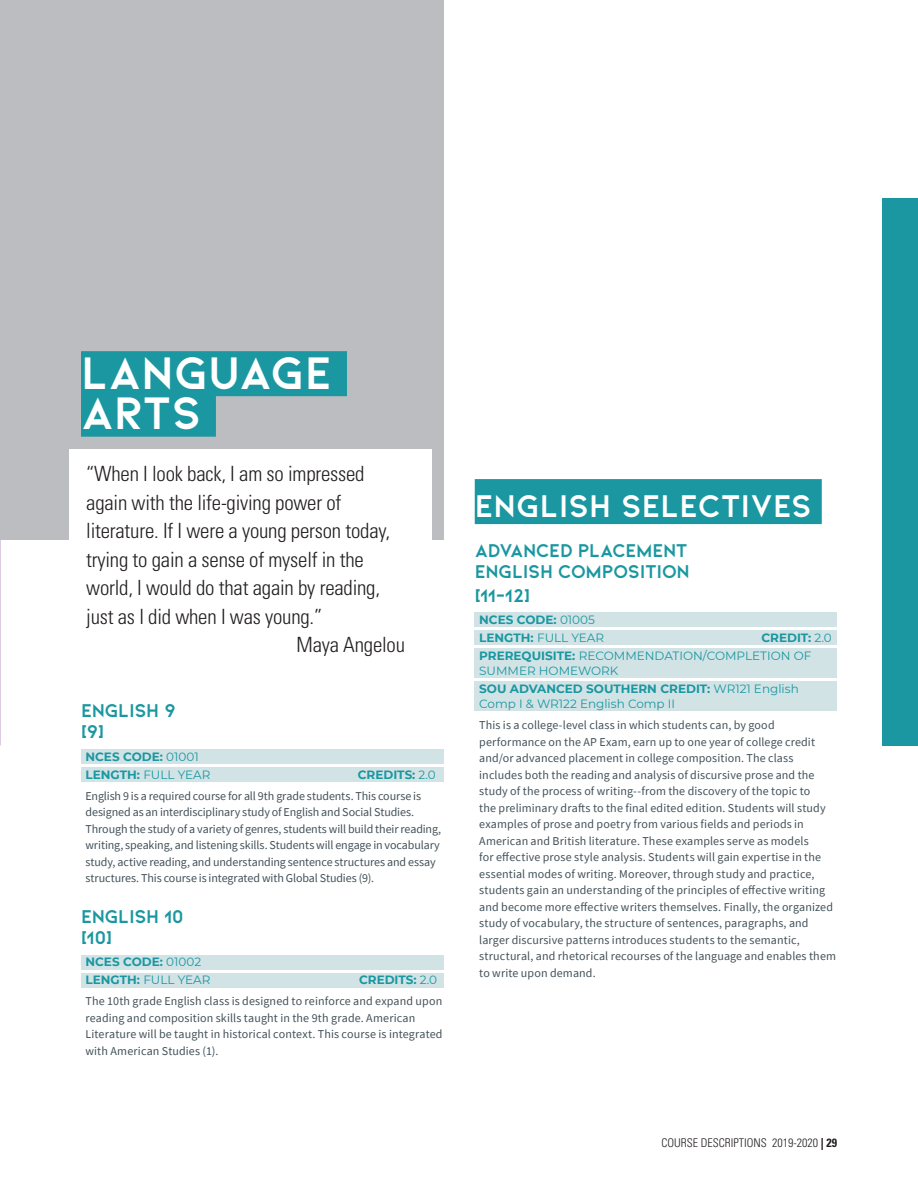
<style>
.page{position:relative;width:918px;height:1188px;background:#fff}
.page>*{position:absolute;margin:0;border:0;box-sizing:border-box;transform-origin:0 0}
.t1{font:700 48px/40.5px "Kiona";color:#fff}
.t2{font:700 33px "Kiona";color:#fff}
.t3{font:300 condensed 21px "Univers LT Std";letter-spacing:-.01em;color:#231f20}
.t4{font:700 19.5px/21px "Kiona";letter-spacing:-.02em;color:#1a97a0}
.t5{font:12px/16.5px "Source Sans Pro";letter-spacing:.01em;color:#425159}
.t6{font:12px/16.5px "Source Sans Pro";letter-spacing:-.01em;color:#425159}
.t7{font:12px/18px "Montserrat";color:#1a97a0}
.t8{font:700 12px/18px "Montserrat";color:#1a97a0}
.t9{font:300 condensed 12px "Univers LT Std";color:#231f20}
.s1{font-weight:400}
.s2{font-weight:700}
</style>
<div class="page">
<div style="left:882px;top:198px;width:36px;height:547px;background:#1a97a0"></div>
<div style="left:0;top:0;width:443px;height:540px;background:#bcbdc0"></div>
<div style="left:81px;top:351px;width:266px;height:45px;background:#1a97a0"></div>
<div style="left:81px;top:392px;width:135px;height:45px;background:#1a97a0"></div>
<div style="left:70px;top:449px;width:362px;height:220px;background:#fff"></div>
<div style="left:81px;top:749px;width:362px;height:15px;background:#d2e3e6"></div>
<div style="left:81px;top:767px;width:362px;height:15px;background:#d2e3e6"></div>
<div style="left:81px;top:955px;width:362px;height:14px;background:#d2e3e6"></div>
<div style="left:81px;top:973px;width:362px;height:14px;background:#d2e3e6"></div>
<div style="left:475px;top:479px;width:347px;height:45px;background:#1a97a0"></div>
<div style="left:475px;top:612px;width:362px;height:15px;background:#d2e3e6"></div>
<div style="left:475px;top:630px;width:362px;height:15px;background:#d2e3e6"></div>
<div style="left:475px;top:648px;width:362px;height:30px;background:#d2e3e6"></div>
<div style="left:475px;top:681px;width:362px;height:30px;background:#d2e3e6"></div>
<h1 class="t1" style="left:81px;top:351px;width:253px">LANGUAGE<br>ARTS</h1>
<h3 class="t3" style="left:86px;top:461px;width:280px">“When I look back, I am so impressed</h3>
<h3 class="t3" style="left:86px;top:490px;width:257px">again with the life-giving power of</h3>
<h3 class="t3" style="left:86px;top:518px;width:305px">literature. If I were a young person today,</h3>
<h3 class="t3" style="left:86px;top:547px;width:279px">trying to gain a sense of myself in the</h3>
<h3 class="t3" style="left:86px;top:575px;width:295px">world, I would do that again by reading,</h3>
<h3 class="t3" style="left:86px;top:604px;width:238px">just as I did when I was young.”</h3>
<h3 class="t3" style="left:297px;top:632px;width:110px">Maya Angelou</h3>
<h3 class="t4" style="left:81px;top:700px;width:96px">ENGLISH 9 [9]</h3>
<p class="t8" style="left:86px;top:747px;width:127px">NCES CODE: <span class="s1">01001<br></span>LENGTH: <span class="s1">FULL YEAR</span></p>
<p class="t8" style="left:358px;top:765px;width:80px">CREDITS: <span class="s1">2.0</span></p>
<p class="t6" style="left:86px;top:788px;width:357px">English 9 is a required course for all 9th grade students. This course is designed as an interdisciplinary study of English and Social Studies.<br>Through the study of a variety of genres, students will build their reading, writing, speaking, and listening skills. Students will engage in vocabulary study, active reading, and understanding sentence structures and essay structures. This course is integrated with Global Studies (9).</p>
<h3 class="t4" style="left:81px;top:906px;width:104px">ENGLISH 10 [10]</h3>
<p class="t8" style="left:86px;top:953px;width:127px">NCES CODE: <span class="s1">01002<br></span>LENGTH: <span class="s1">FULL YEAR</span></p>
<p class="t8" style="left:359px;top:971px;width:80px">CREDITS: <span class="s1">2.0</span></p>
<p class="t5" style="left:86px;top:993px;width:359px">The 10th grade English class is designed to reinforce and expand upon reading and composition skills taught in the 9th grade. American Literature will be taught in historical context. This course is integrated with American Studies (1).</p>
<h2 class="t2" style="left:475px;top:486px;width:339px">ENGLISH SELECTIVES</h2>
<h3 class="t4" style="left:475px;top:540px;width:217px">ADVANCED PLACEMENT<br>ENGLISH COMPOSITION</h3>
<h3 class="t4" style="left:475px;top:584px;width:57px">[11-12]</h3>
<p class="t8" style="left:479px;top:610px;width:127px">NCES CODE: <span class="s1">01005<br></span>LENGTH: <span class="s1">FULL YEAR</span></p>
<p class="t7" style="left:479px;top:628px;width:354px;text-indent:282px"><span class="s2">CREDIT:</span> 2.0<br><span class="s2">PREREQUISITE:</span> RECOMMENDATION/COMPLETION OF</p>
<p class="t7" style="left:479px;top:661px;width:321px">SUMMER HOMEWORK<br><span class="s2">SOU ADVANCED SOUTHERN CREDIT:</span> WR121 English</p>
<p class="t7" style="left:479px;top:694px;width:197px">Comp I &amp; WR122 English Comp II</p>
<p class="t5" style="left:479px;top:717px;width:358px">This is a college-level class in which students can, by good performance on the AP Exam, earn up to one year of college credit and/or advanced placement in college composition. The class includes both the reading and analysis of discursive prose and the study of the process of writing--from the discovery of the topic to<br>the preliminary drafts to the final edited edition. Students will study examples of prose and poetry from various fields and periods in American and British literature. These examples serve as models<br>for effective prose style analysis. Students will gain expertise in the essential modes of writing. Moreover, through study and practice, students gain an understanding of the principles of effective writing and become more effective writers themselves. Finally, the organized study of vocabulary, the structure of sentences, paragraphs, and larger discursive patterns introduces students to the semantic, structural, and rhetorical recourses of the language and enables them to write upon demand.</p>
<p class="t9" style="left:661px;top:1136px;width:177px">COURSE DESCRIPTIONS 2019-2020 <span class="s2">| 29</span></p>
</div>
